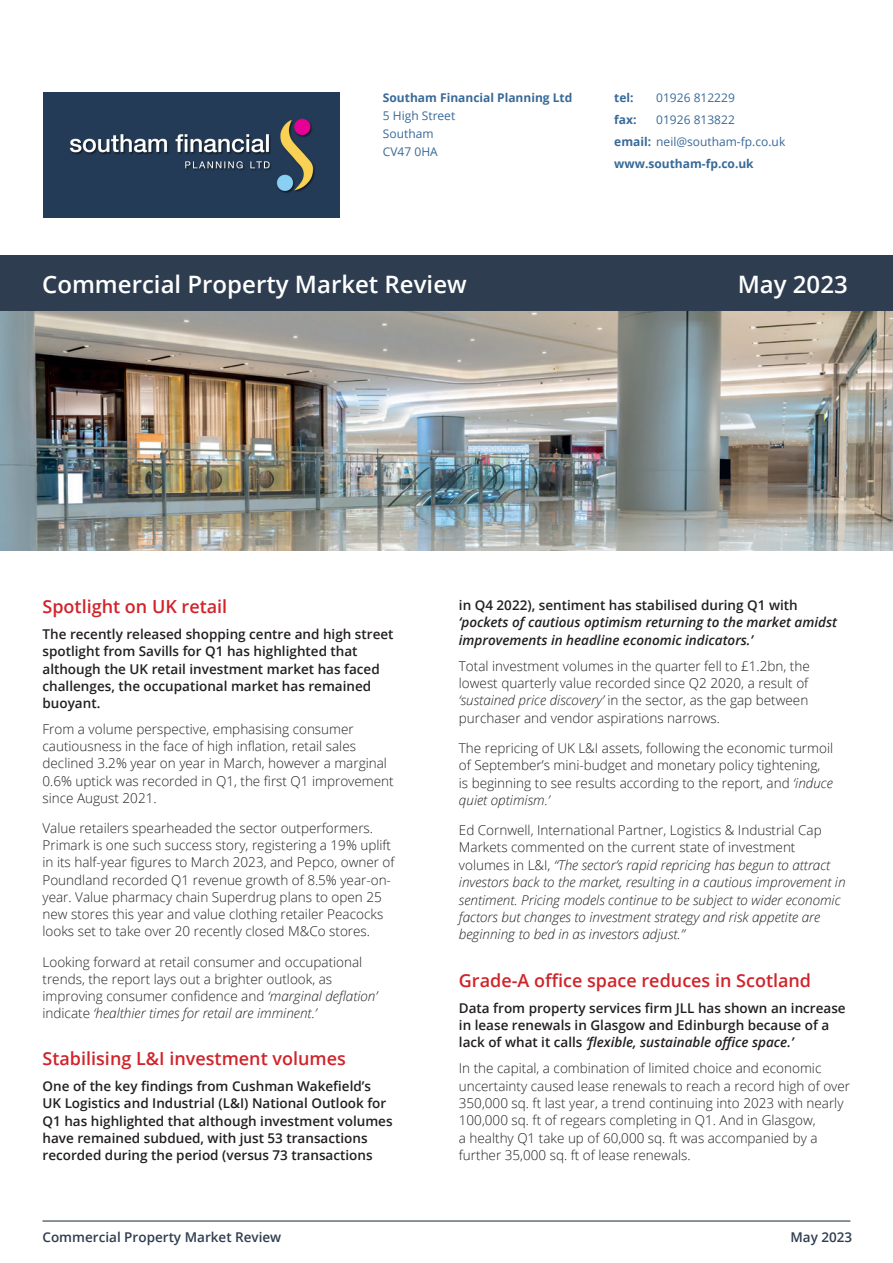
<style>
.page{position:relative;width:893px;height:1263px;background:#fff}
.page>*{position:absolute;margin:0;border:0;box-sizing:border-box;transform-origin:0 0}
.t1{font:600 24px "Open Sans";color:#fff}
.t2{font:600 18px "Open Sans";color:#d1232a}
.t3{font:300 13.5px/17.2px "Open Sans";color:#231f20}
.t4{font:600 13.5px/17.2px "Open Sans";color:#231f20}
.t5{font:italic 300 13.5px/17.4px "Open Sans";color:#231f20}
.t6{font:italic 600 13.5px/17.4px "Open Sans";color:#231f20}
.t7{font:600 13.5px "Open Sans";color:#2e3d50}
.t8{font:12px/18px "Open Sans";color:#386a99}
.t9{font:700 12px "Open Sans";color:#386a99}
.s1{font-weight:700}
.s2{font-style:italic}
.s3{font-style:normal}
</style>
<div class="page">
<hr style="left:43px;top:1220px;width:807px;height:1px;background:#2e3d50">
<img style="left:0;top:310px;width:893px;height:241px">
<div style="left:0;top:255px;width:893px;height:55px;background:#2e3d50"></div>
<img style="left:44px;top:92px;width:296px;height:125px">
<p class="t9" style="left:383px;top:89px;width:191px">Southam Financial Planning Ltd</p>
<p class="t8" style="left:383px;top:106px;width:74px">5 High Street<br>Southam<br>CV47 0HA</p>
<p class="t9" style="left:614px;top:89px;width:21px">tel:</p>
<p class="t8" style="left:656px;top:88px;width:80px">01926 812229</p>
<p class="t9" style="left:614px;top:111px;width:24px">fax:</p>
<p class="t8" style="left:614px;top:108px;width:173px;line-height:22.2px;text-indent:42px">01926 813822<br><span class="s1">email:</span> neil@southam-fp.co.uk <span class="s1">www.southam-fp.co.uk</span></p>
<h1 class="t1" style="left:42px;top:267px;width:426px">Commercial Property Market Review</h1>
<h1 class="t1" style="left:738px;top:267px;width:111px">May 2023</h1>
<h2 class="t2" style="left:43px;top:594px;width:186px">Spotlight on UK retail</h2>
<p class="t4" style="left:43px;top:625px;width:352px">The recently released shopping centre and high street spotlight from Savills for Q1 has highlighted that although the UK retail investment market has faced challenges, the occupational market has remained buoyant.</p>
<p class="t3" style="left:43px;top:720px;width:353px">From a volume perspective, emphasising consumer cautiousness in the face of high inflation, retail sales declined 3.2% year on year in March, however a marginal 0.6% uptick was recorded in Q1, the first Q1 improvement since August 2021.</p>
<p class="t3" style="left:43px;top:819px;width:354px">Value retailers spearheaded the sector outperformers.<br>Primark is one such success story, registering a 19% uplift in its half-year figures to March 2023, and Pepco, owner of Poundland recorded Q1 revenue growth of 8.5% year-on&shy;year. Value pharmacy chain Superdrug plans to open 25 new stores this year and value clothing retailer Peacocks looks set to take over 20 recently closed M&amp;Co stores.</p>
<p class="t3" style="left:43px;top:952px;width:336px">Looking forward at retail consumer and occupational trends, the report lays out a brighter outlook, as improving consumer confidence and <span class="s2">‘marginal deflation’ </span>indicate <span class="s2">‘healthier times for retail are imminent.’</span></p>
<h2 class="t2" style="left:43px;top:1046px;width:305px">Stabilising L&amp;I investment volumes</h2>
<p class="t4" style="left:43px;top:1077px;width:352px">One of the key findings from Cushman Wakefield’s UK Logistics and Industrial (L&amp;I) National Outlook for Q1 has highlighted that although investment volumes have remained subdued, with just 53 transactions recorded during the period (versus 73 transactions</p>
<p class="t4" style="left:459px;top:596px;width:340px">in Q4 2022), sentiment has stabilised during Q1 with</p>
<p class="t6" style="left:459px;top:613px;width:380px">‘pockets of cautious optimism returning to the market amidst improvements in headline economic indicators.’</p>
<p class="t3" style="left:459px;top:657px;width:352px;text-align:justify">Total investment volumes in the quarter fell to £1.2bn, the lowest quarterly value recorded since Q2 2020, a result of <span class="s2">‘sustained price discovery’</span> in the sector, as the gap between purchaser and vendor aspirations narrows.</p>
<p class="t3" style="left:459px;top:739px;width:376px">The repricing of UK L&amp;I assets, following the economic turmoil of September’s mini-budget and monetary policy tightening, is beginning to see results according to the report, and <span class="s2">‘induce quiet optimism.’</span></p>
<p class="t5" style="left:459px;top:821px;width:388px"><span class="s3">Ed Cornwell, International Partner, Logistics &amp; Industrial Cap Markets commented on the current state of investment volumes in L&amp;I,</span> “The sector’s rapid repricing has begun to attract investors back to the market, resulting in a cautious improvement in sentiment. Pricing models continue to be subject to wider economic factors but changes to investment strategy and risk appetite are beginning to bed in as investors adjust.”</p>
<h2 class="t2" style="left:459px;top:968px;width:354px">Grade-A office space reduces in Scotland</h2>
<p class="t4" style="left:459px;top:999px;width:388px">Data from property services firm JLL has shown an increase in lease renewals in Glasgow and Edinburgh because of a lack of what it calls <span class="s2">‘flexible, sustainable office space.’</span></p>
<p class="t3" style="left:459px;top:1059px;width:393px">In the capital, a combination of limited choice and economic uncertainty caused lease renewals to reach a record high of over 350,000 sq. ft last year, a trend continuing into 2023 with nearly 100,000 sq. ft of regears completing in Q1. And in Glasgow,<br>a healthy Q1 take up of 60,000 sq. ft was accompanied by a further 35,000 sq. ft of lease renewals.</p>
<p class="t7" style="left:43px;top:1227px;width:240px">Commercial Property Market Review</p>
<p class="t7" style="left:790px;top:1227px;width:63px">May 2023</p>
</div>
